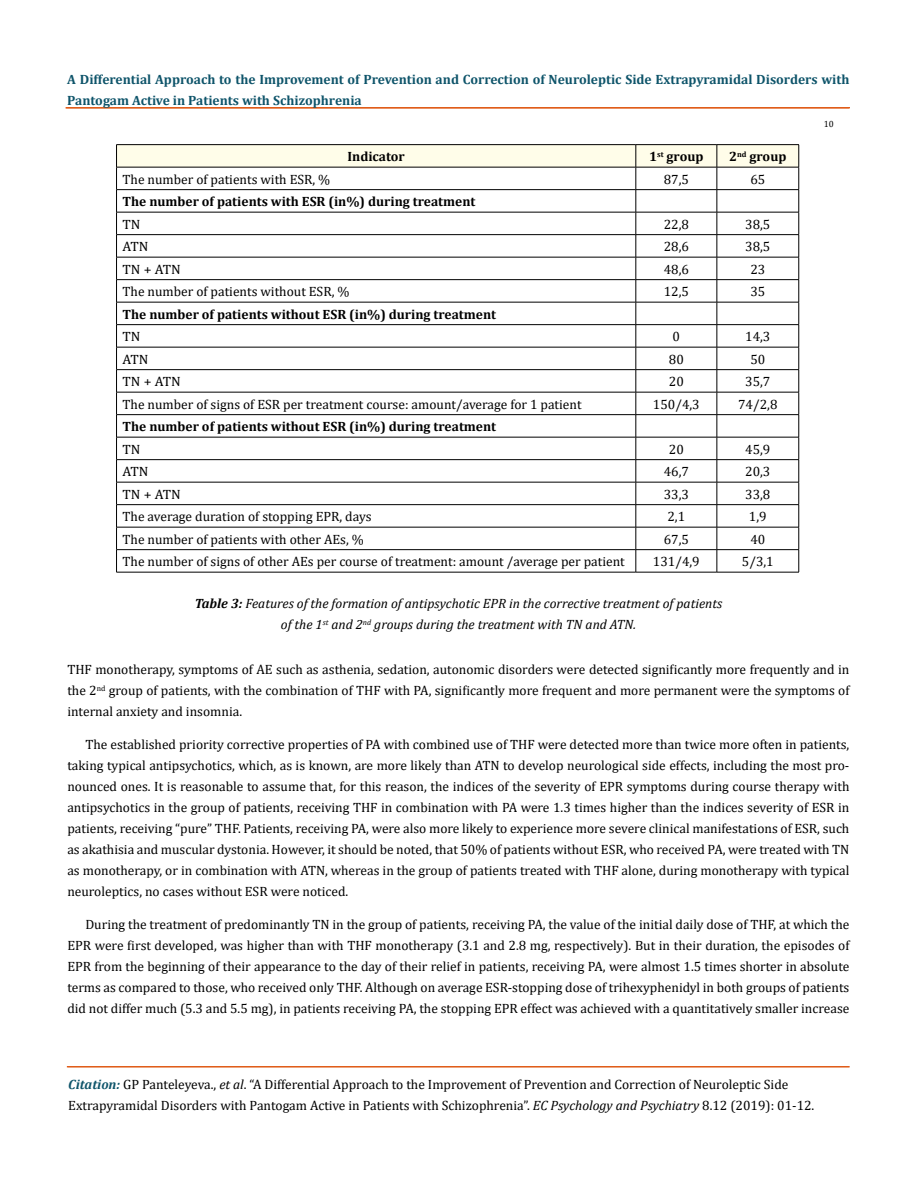
<style>
.page{position:relative;width:917px;height:1188px;background:#fff}
.page>*{position:absolute;margin:0;border:0;box-sizing:border-box;transform-origin:0 0}
.t1{font:13.5px/21px "Cambria";color:#000;text-align:justify}
.t2{font:700 13.5px "Cambria";color:#000}
.t3{font:700 13.5px/21px "Cambria";color:#0e546a}
.t4{font:italic 13.5px/21px "Cambria";color:#000;text-align:center}
.t5{font:13.5px "Cambria";color:#000;scale:1.05 1}
.t6{font:9px "Cambria";color:#000}
.s1{font-weight:700}
.s2{font-weight:700;font-style:italic;color:#0e546a}
.s3{font-style:italic}
</style>
<div class="page">
<hr style="left:66px;top:108px;width:783px;height:1px;background:#e05d1a">
<div style="left:66px;top:107px;width:783px;height:1px;border:1px solid #e05d1a"></div>
<hr style="left:67px;top:1067px;width:782px;height:1px;background:#e05d1a">
<div style="left:67px;top:1066px;width:782px;height:1px;border:1px solid #e05d1a"></div>
<hr style="left:116px;top:144px;width:519px;height:1px;background:#000">
<hr style="left:635px;top:144px;width:81px;height:1px;background:#000">
<hr style="left:716px;top:144px;width:83px;height:1px;background:#000">
<svg style="left:116px;top:145px;width:683px;height:427px"></svg>
<hr style="left:116px;top:572px;width:519px;height:1px;background:#000">
<hr style="left:635px;top:572px;width:81px;height:1px;background:#000">
<hr style="left:716px;top:572px;width:83px;height:1px;background:#000">
<p class="t3" style="left:67px;top:68px;width:783px">A Differential Approach to the Improvement of Prevention and Correction of Neuroleptic Side Extrapyramidal Disorders with<br>Pantogam Active in Patients with Schizophrenia</p>
<p class="t2" style="left:347px;top:147px;width:59px">Indicator</p>
<p class="t2" style="left:649px;top:147px;width:56px">1<sup>st</sup> group</p>
<p class="t2" style="left:729px;top:147px;width:59px">2<sup>nd</sup> group</p>
<p class="t6" style="left:824px;top:119px;width:11px">10</p>
<p class="t1" style="left:122px;top:168px;width:209px">The number of patients with ESR, %</p>
<p class="t1" style="left:663px;top:168px;width:27px">87,5</p>
<p class="t1" style="left:750px;top:168px;width:16px">65</p>
<p class="t2" style="left:122px;top:192px;width:354px">The number of patients with ESR (in%) during treatment</p>
<p class="t5" style="left:122px;top:216px;width:19px">TN</p>
<p class="t1" style="left:663px;top:213px;width:27px">22,8</p>
<p class="t1" style="left:745px;top:213px;width:27px">38,5</p>
<p class="t5" style="left:122px;top:239px;width:26px">ATN</p>
<p class="t1" style="left:663px;top:236px;width:27px">28,6</p>
<p class="t1" style="left:745px;top:236px;width:27px">38,5</p>
<p class="t5" style="left:122px;top:261px;width:57px">TN + ATN</p>
<p class="t1" style="left:663px;top:258px;width:27px">48,6</p>
<p class="t1" style="left:750px;top:258px;width:16px">23</p>
<p class="t1" style="left:122px;top:281px;width:228px">The number of patients without ESR, %</p>
<p class="t1" style="left:663px;top:281px;width:27px">12,5</p>
<p class="t1" style="left:750px;top:281px;width:16px">35</p>
<p class="t2" style="left:122px;top:305px;width:375px">The number of patients without ESR (in%) during treatment</p>
<p class="t5" style="left:122px;top:329px;width:19px">TN</p>
<p class="t1" style="left:672px;top:326px;width:9px">0</p>
<p class="t1" style="left:745px;top:326px;width:27px">14,3</p>
<p class="t5" style="left:122px;top:351px;width:26px">ATN</p>
<p class="t1" style="left:668px;top:348px;width:16px">80</p>
<p class="t1" style="left:750px;top:348px;width:16px">50</p>
<p class="t5" style="left:122px;top:374px;width:57px">TN + ATN</p>
<p class="t1" style="left:668px;top:371px;width:16px">20</p>
<p class="t1" style="left:745px;top:371px;width:27px">35,7</p>
<p class="t1" style="left:122px;top:393px;width:460px">The number of signs of ESR per treatment course: amount/average for 1 patient</p>
<p class="t1" style="left:653px;top:393px;width:48px">150/4,3</p>
<p class="t1" style="left:738px;top:393px;width:41px">74/2,8</p>
<p class="t2" style="left:122px;top:417px;width:375px">The number of patients without ESR (in%) during treatment</p>
<p class="t5" style="left:122px;top:441px;width:19px">TN</p>
<p class="t1" style="left:668px;top:438px;width:16px">20</p>
<p class="t1" style="left:745px;top:438px;width:27px">45,9</p>
<p class="t5" style="left:122px;top:464px;width:26px">ATN</p>
<p class="t1" style="left:663px;top:461px;width:27px">46,7</p>
<p class="t1" style="left:745px;top:461px;width:27px">20,3</p>
<p class="t5" style="left:122px;top:486px;width:57px">TN + ATN</p>
<p class="t1" style="left:663px;top:483px;width:27px">33,3</p>
<p class="t1" style="left:745px;top:483px;width:27px">33,8</p>
<p class="t1" style="left:122px;top:506px;width:250px">The average duration of stopping EPR, days</p>
<p class="t1" style="left:667px;top:506px;width:19px">2,1</p>
<p class="t1" style="left:749px;top:506px;width:19px">1,9</p>
<p class="t1" style="left:122px;top:529px;width:243px">The number of patients with other AEs, %</p>
<p class="t1" style="left:663px;top:529px;width:27px">67,5</p>
<p class="t1" style="left:750px;top:529px;width:16px">40</p>
<p class="t1" style="left:122px;top:551px;width:504px">The number of signs of other AEs per course of treatment: amount /average per patient</p>
<p class="t1" style="left:653px;top:551px;width:48px">131/4,9</p>
<p class="t1" style="left:742px;top:551px;width:33px">5/3,1</p>
<p class="t4" style="left:195px;top:592px;width:529px"><span class="s1">Table 3:</span> Features of the formation of antipsychotic EPR in the corrective treatment of patients of the 1<sup>st</sup> and 2<sup>nd</sup> groups during the treatment with TN and ATN.</p>
<p class="t1" style="left:67px;top:659px;width:783px">THF monotherapy, symptoms of AE such as asthenia, sedation, autonomic disorders were detected significantly more frequently and in the 2<sup>nd</sup> group of patients, with the combination of THF with PA, significantly more frequent and more permanent were the symptoms of internal anxiety and insomnia.</p>
<p class="t1" style="left:67px;top:734px;width:783px;text-indent:18px">The established priority corrective properties of PA with combined use of THF were detected more than twice more often in patients, taking typical antipsychotics, which, as is known, are more likely than ATN to develop neurological side effects, including the most pro&shy;nounced ones. It is reasonable to assume that, for this reason, the indices of the severity of EPR symptoms during course therapy with antipsychotics in the group of patients, receiving THF in combination with PA were 1.3 times higher than the indices severity of ESR in patients, receiving “pure” THF. Patients, receiving PA, were also more likely to experience more severe clinical manifestations of ESR, such as akathisia and muscular dystonia. However, it should be noted, that 50% of patients without ESR, who received PA, were treated with TN as monotherapy, or in combination with ATN, whereas in the group of patients treated with THF alone, during monotherapy with typical neuroleptics, no cases without ESR were noticed.</p>
<p class="t1" style="left:67px;top:914px;width:783px;text-indent:18px">During the treatment of predominantly TN in the group of patients, receiving PA, the value of the initial daily dose of THF, at which the EPR were first developed, was higher than with THF monotherapy (3.1 and 2.8 mg, respectively). But in their duration, the episodes of EPR from the beginning of their appearance to the day of their relief in patients, receiving PA, were almost 1.5 times shorter in absolute terms as compared to those, who received only THF. Although on average ESR-stopping dose of trihexyphenidyl in both groups of patients did not differ much (5.3 and 5.5 mg), in patients receiving PA, the stopping EPR effect was achieved with a quantitatively smaller increase</p>
<p class="t1" style="left:68px;top:1074px;width:747px"><span class="s2">Citation:</span> GP Panteleyeva., <span class="s3">et al</span>. “A Differential Approach to the Improvement of Prevention and Correction of Neuroleptic Side<br>Extrapyramidal Disorders with Pantogam Active in Patients with Schizophrenia”. <span class="s3">EC Psychology and Psychiatry</span> 8.12 (2019): 01-12.</p>
</div>
